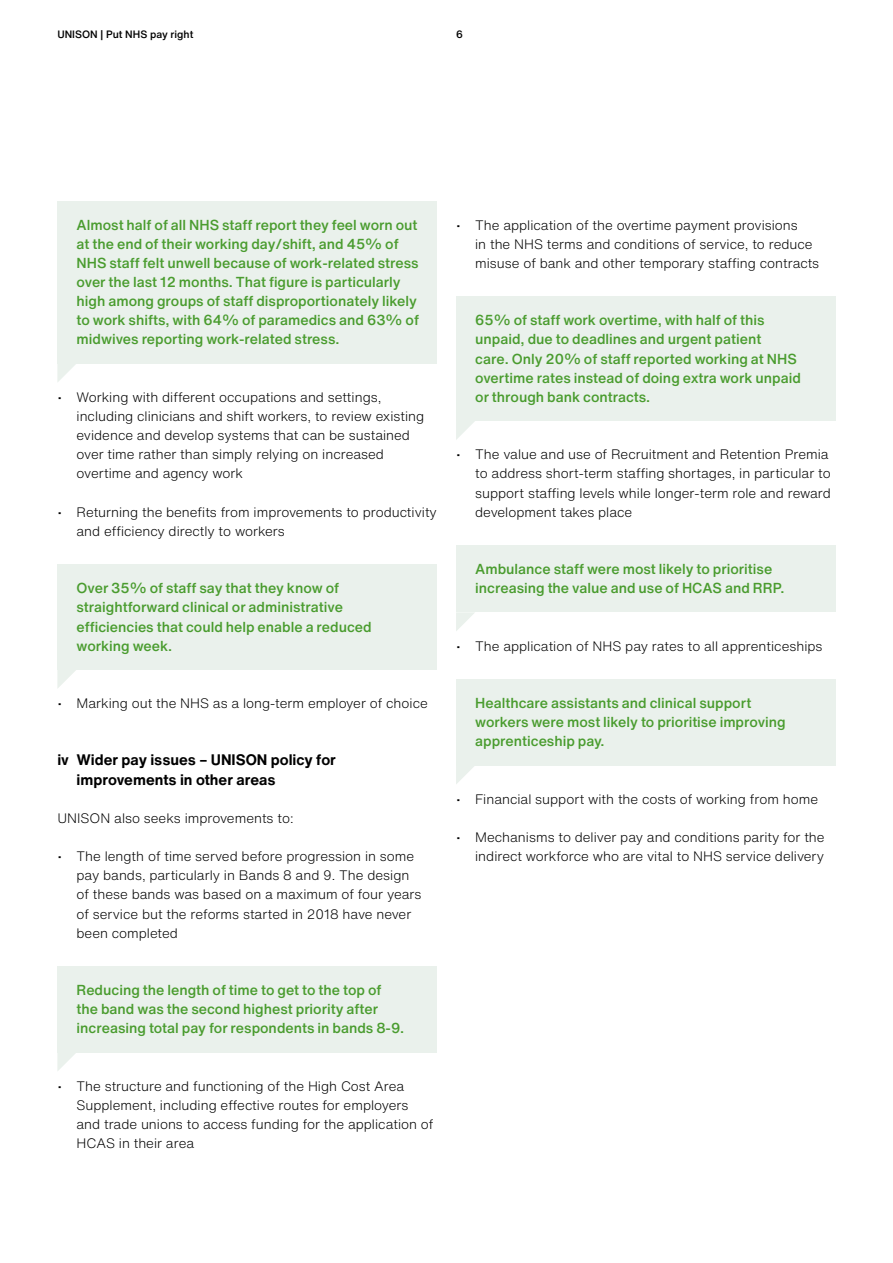
<style>
.page{position:relative;width:893px;height:1263px;background:#fff}
.page>*{position:absolute;margin:0;border:0;box-sizing:border-box;transform-origin:0 0}
.t1{font:700 15px/19.2px "Helvetica Now Text";color:#000}
.t2{font:500 14.25px/19.2px "Helvetica Now Text";color:#4a9c2f}
.t3{font:300 13.5px/19.2px "Helvetica Now Text";color:#000}
.t4{font:500 10.5px "Helvetica Now Text";color:#000}
</style>
<div class="page">
<div style="left:456px;top:545px;width:380px;height:67px;background:#eaf1ec"></div>
<svg style="left:456px;top:612px;width:19px;height:19px"></svg>
<div style="left:57px;top:201px;width:380px;height:163px;background:#eaf1ec"></div>
<div style="left:57px;top:564px;width:380px;height:106px;background:#eaf1ec"></div>
<div style="left:456px;top:297px;width:380px;height:124px;background:#eaf1ec"></div>
<div style="left:57px;top:966px;width:380px;height:86px;background:#eaf1ec"></div>
<div style="left:456px;top:679px;width:380px;height:86px;background:#eaf1ec"></div>
<svg style="left:57px;top:364px;width:19px;height:18px"></svg>
<svg style="left:57px;top:670px;width:19px;height:18px"></svg>
<svg style="left:456px;top:421px;width:19px;height:19px"></svg>
<svg style="left:57px;top:1052px;width:20px;height:19px"></svg>
<svg style="left:456px;top:765px;width:19px;height:19px"></svg>
<p class="t4" style="left:57px;top:27px;width:137px">UNISON | Put NHS pay right</p>
<p class="t4" style="left:456px;top:27px;width:8px">6</p>
<p class="t2" style="left:77px;top:215px;width:344px">Almost half of all NHS staff report they feel worn out at the end of their working day/shift, and 45% of NHS staff felt unwell because of work-related stress over the last 12 months. That figure is particularly high among groups of staff disproportionately likely to work shifts, with 64% of paramedics and 63% of midwives reporting work-related stress.</p>
<p class="t3" style="left:77px;top:387px;width:349px;text-indent:-19px">• Working with different occupations and settings, including clinicians and shift workers, to review existing evidence and develop systems that can be sustained over time rather than simply relying on increased overtime and agency work</p>
<p class="t3" style="left:77px;top:502px;width:362px;text-indent:-19px">• Returning the benefits from improvements to productivity and efficiency directly to workers</p>
<p class="t2" style="left:77px;top:578px;width:297px">Over 35% of staff say that they know of straightforward clinical or administrative efficiencies that could help enable a reduced working week.</p>
<p class="t3" style="left:57px;top:693px;width:372px">• Marking out the NHS as a long-term employer of choice</p>
<p class="t1" style="left:77px;top:750px;width:261px;text-indent:-19px">iv Wider pay issues – UNISON policy for improvements in other areas</p>
<p class="t3" style="left:57px;top:808px;width:238px">UNISON also seeks improvements to:</p>
<p class="t3" style="left:77px;top:846px;width:346px;text-indent:-19px">• The length of time served before progression in some pay bands, particularly in Bands 8 and 9. The design of these bands was based on a maximum of four years of service but the reforms started in 2018 have never been completed</p>
<p class="t2" style="left:77px;top:980px;width:329px">Reducing the length of time to get to the top of the band was the second highest priority after increasing total pay for respondents in bands 8-9.</p>
<p class="t3" style="left:77px;top:1076px;width:358px;text-indent:-19px">• The structure and functioning of the High Cost Area Supplement, including effective routes for employers and trade unions to access funding for the application of HCAS in their area</p>
<p class="t3" style="left:475px;top:215px;width:346px;text-indent:-19px">• The application of the overtime payment provisions<br>in the NHS terms and conditions of service, to reduce misuse of bank and other temporary staffing contracts</p>
<p class="t2" style="left:475px;top:310px;width:327px">65% of staff work overtime, with half of this unpaid, due to deadlines and urgent patient<br>care. Only 20% of staff reported working at NHS overtime rates instead of doing extra work unpaid or through bank contracts.</p>
<p class="t3" style="left:475px;top:444px;width:357px;text-indent:-19px">• The value and use of Recruitment and Retention Premia to address short-term staffing shortages, in particular to support staffing levels while longer-term role and reward development takes place</p>
<p class="t2" style="left:475px;top:559px;width:311px">Ambulance staff were most likely to prioritise increasing the value and use of HCAS and RRP.</p>
<p class="t3" style="left:456px;top:636px;width:368px">• The application of NHS pay rates to all apprenticeships</p>
<p class="t2" style="left:475px;top:693px;width:312px">Healthcare assistants and clinical support workers were most likely to prioritise improving apprenticeship pay.</p>
<p class="t3" style="left:456px;top:789px;width:364px">• Financial support with the costs of working from home</p>
<p class="t3" style="left:456px;top:827px;width:370px;text-align:right">• Mechanisms to deliver pay and conditions parity for the indirect workforce who are vital to NHS service delivery</p>
</div>
